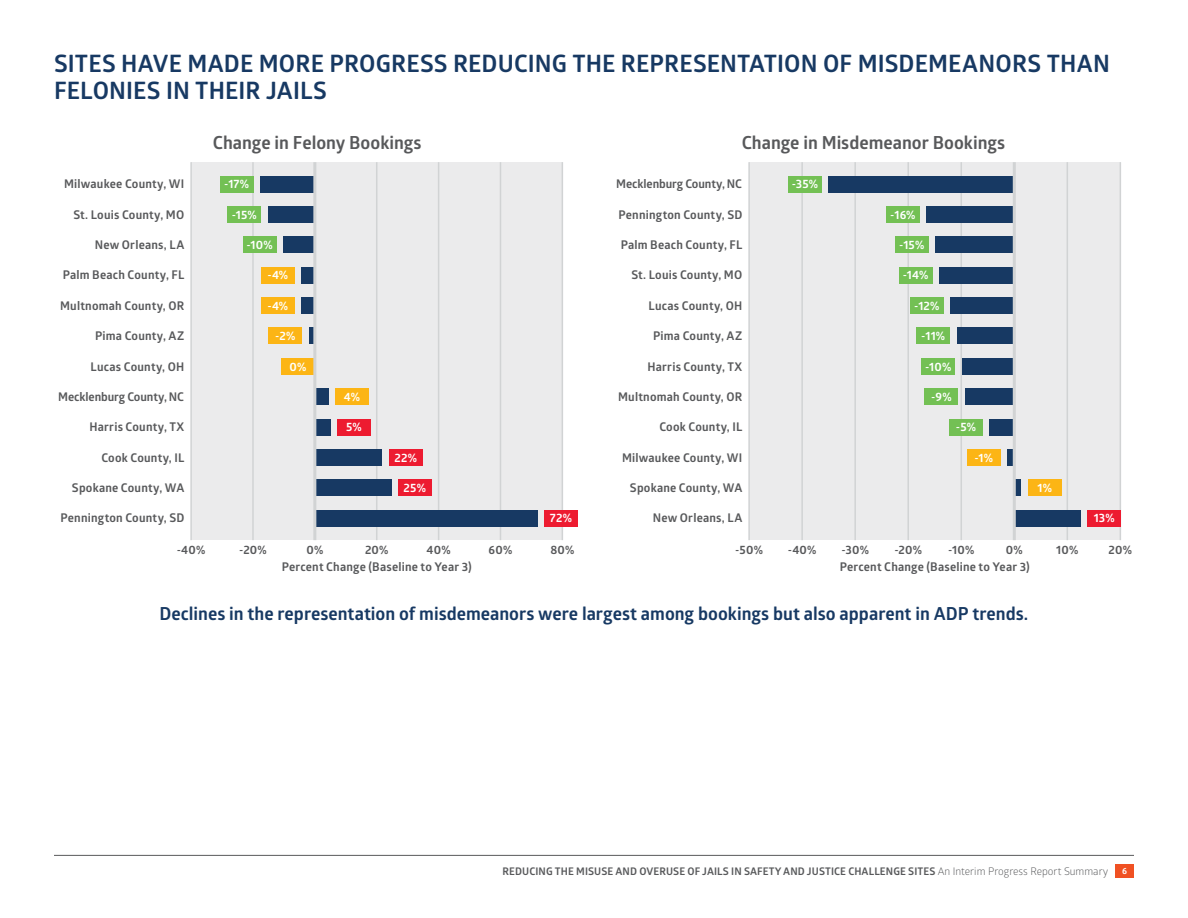
<style>
.page{position:relative;width:1188px;height:918px;background:#fff}
.page>*{position:absolute;margin:0;border:0;box-sizing:border-box;transform-origin:0 0}
.t1{font:700 24px/27px "Glober";letter-spacing:.005em;color:#173963}
.t2{font:700 18px "Glober";color:#173963}
.t3{font:700 18px "Glober";color:#58595b}
.t4{font:700 12px/16.8px "Glober";letter-spacing:.015em;color:#58595b;text-align:center}
.t5{font:700 12px "Glober";letter-spacing:.01em;color:#fff}
.t6{font:700 12px "Glober";letter-spacing:-.01em;color:#58595b}
.t7{font:700 10.5px "Glober";letter-spacing:.01em;color:#58595b}
.t8{font:700 9px "Glober";color:#fff}
.s1{font-weight:400}
</style>
<div class="page">
<div style="left:1116px;top:864px;width:18px;height:14px;background:#f05123"></div>
<hr style="left:54px;top:855px;width:1080px;height:1px;background:#58595b">
<div style="left:191px;top:162px;width:371px;height:378px;background:#ebebec"></div>
<hr style="left:438px;top:162px;width:1px;height:378px;background:#d1d3d4">
<hr style="left:190px;top:162px;width:2px;height:378px;background:#d1d3d4">
<hr style="left:562px;top:162px;width:1px;height:378px;background:#d1d3d4">
<hr style="left:500px;top:162px;width:1px;height:378px;background:#d1d3d4">
<hr style="left:376px;top:162px;width:1px;height:378px;background:#d1d3d4">
<hr style="left:252px;top:162px;width:2px;height:378px;background:#d1d3d4">
<div style="left:260px;top:176px;width:55px;height:17px;background:#173963"></div>
<div style="left:220px;top:176px;width:34px;height:17px;background:#73c054"></div>
<div style="left:268px;top:206px;width:47px;height:17px;background:#173963"></div>
<div style="left:227px;top:206px;width:34px;height:17px;background:#73c054"></div>
<div style="left:315px;top:388px;width:13px;height:17px;background:#173963"></div>
<div style="left:335px;top:388px;width:34px;height:17px;background:#fcb515"></div>
<div style="left:283px;top:236px;width:32px;height:17px;background:#173963"></div>
<div style="left:243px;top:236px;width:33px;height:17px;background:#73c054"></div>
<div style="left:315px;top:449px;width:67px;height:17px;background:#173963"></div>
<div style="left:389px;top:449px;width:34px;height:17px;background:#ed1b30"></div>
<div style="left:315px;top:479px;width:76px;height:17px;background:#173963"></div>
<div style="left:398px;top:479px;width:34px;height:17px;background:#ed1b30"></div>
<div style="left:315px;top:510px;width:222px;height:17px;background:#173963"></div>
<div style="left:544px;top:510px;width:34px;height:17px;background:#ed1b30"></div>
<div style="left:315px;top:419px;width:15px;height:17px;background:#173963"></div>
<div style="left:337px;top:419px;width:34px;height:17px;background:#ed1b30"></div>
<div style="left:301px;top:267px;width:14px;height:17px;background:#173963"></div>
<div style="left:261px;top:267px;width:34px;height:17px;background:#fcb515"></div>
<div style="left:309px;top:328px;width:6px;height:16px;background:#173963"></div>
<div style="left:269px;top:328px;width:33px;height:16px;background:#fcb515"></div>
<div style="left:281px;top:358px;width:34px;height:17px;background:#fcb515"></div>
<div style="left:301px;top:297px;width:14px;height:17px;background:#173963"></div>
<div style="left:261px;top:297px;width:34px;height:17px;background:#fcb515"></div>
<hr style="left:313px;top:162px;width:3px;height:378px;background:#d1d3d4">
<div style="left:749px;top:162px;width:371px;height:378px;background:#ebebec"></div>
<hr style="left:801px;top:162px;width:2px;height:378px;background:#d1d3d4">
<hr style="left:1120px;top:162px;width:1px;height:378px;background:#d1d3d4">
<hr style="left:1067px;top:162px;width:1px;height:378px;background:#d1d3d4">
<hr style="left:961px;top:162px;width:1px;height:378px;background:#d1d3d4">
<hr style="left:854px;top:162px;width:2px;height:378px;background:#d1d3d4">
<hr style="left:748px;top:162px;width:2px;height:378px;background:#d1d3d4">
<hr style="left:907px;top:162px;width:2px;height:378px;background:#d1d3d4">
<div style="left:829px;top:176px;width:185px;height:17px;background:#173963"></div>
<div style="left:788px;top:176px;width:34px;height:17px;background:#73c054"></div>
<div style="left:927px;top:206px;width:87px;height:17px;background:#173963"></div>
<div style="left:886px;top:206px;width:34px;height:17px;background:#73c054"></div>
<div style="left:951px;top:297px;width:63px;height:17px;background:#173963"></div>
<div style="left:910px;top:297px;width:34px;height:17px;background:#73c054"></div>
<div style="left:939px;top:267px;width:75px;height:17px;background:#173963"></div>
<div style="left:899px;top:267px;width:33px;height:17px;background:#73c054"></div>
<div style="left:935px;top:236px;width:79px;height:17px;background:#173963"></div>
<div style="left:895px;top:236px;width:34px;height:17px;background:#73c054"></div>
<svg style="left:1007px;top:449px;width:6px;height:17px"></svg>
<div style="left:967px;top:449px;width:34px;height:17px;background:#fcb515"></div>
<div style="left:1014px;top:479px;width:7px;height:17px;background:#173963"></div>
<div style="left:1028px;top:479px;width:34px;height:17px;background:#fcb515"></div>
<div style="left:1014px;top:510px;width:67px;height:17px;background:#173963"></div>
<div style="left:1087px;top:510px;width:34px;height:17px;background:#ed1b30"></div>
<div style="left:966px;top:388px;width:48px;height:17px;background:#173963"></div>
<div style="left:925px;top:388px;width:33px;height:17px;background:#73c054"></div>
<div style="left:962px;top:358px;width:52px;height:17px;background:#173963"></div>
<div style="left:921px;top:358px;width:34px;height:17px;background:#73c054"></div>
<div style="left:990px;top:419px;width:24px;height:17px;background:#173963"></div>
<div style="left:949px;top:419px;width:34px;height:17px;background:#73c054"></div>
<div style="left:957px;top:328px;width:57px;height:16px;background:#173963"></div>
<div style="left:916px;top:328px;width:34px;height:16px;background:#73c054"></div>
<hr style="left:1013px;top:162px;width:3px;height:378px;background:#d1d3d4">
<h1 class="t1" style="left:54px;top:50px;width:1057px">SITES HAVE MADE MORE PROGRESS REDUCING THE REPRESENTATION OF MISDEMEANORS THAN<br>FELONIES IN THEIR JAILS</h1>
<h2 class="t3" style="left:213px;top:130px;width:210px">Change in Felony Bookings</h2>
<h2 class="t3" style="left:742px;top:130px;width:265px">Change in Misdemeanor Bookings</h2>
<p class="t4" style="left:64px;top:175px;width:122px">Milwaukee County, WI</p>
<p class="t5" style="left:224px;top:176px;width:26px">-17%</p>
<p class="t4" style="left:73px;top:206px;width:112px">St. Louis County, MO</p>
<p class="t5" style="left:232px;top:206px;width:27px">-15%</p>
<p class="t6" style="left:616px;top:176px;width:127px">Mecklenburg County, NC</p>
<p class="t5" style="left:792px;top:176px;width:28px">-35%</p>
<p class="t4" style="left:618px;top:206px;width:125px">Pennington County, SD</p>
<p class="t5" style="left:890px;top:206px;width:27px">-16%</p>
<p class="t4" style="left:95px;top:236px;width:91px">New Orleans, LA</p>
<p class="t5" style="left:246px;top:236px;width:28px">-10%</p>
<p class="t4" style="left:621px;top:236px;width:123px">Palm Beach County, FL</p>
<p class="t5" style="left:899px;top:236px;width:27px">-15%</p>
<p class="t4" style="left:63px;top:266px;width:123px">Palm Beach County, FL</p>
<p class="t5" style="left:267px;top:267px;width:22px">-4%</p>
<p class="t4" style="left:631px;top:267px;width:112px">St. Louis County, MO</p>
<p class="t5" style="left:903px;top:267px;width:27px">-14%</p>
<p class="t4" style="left:60px;top:297px;width:126px">Multnomah County, OR</p>
<p class="t5" style="left:267px;top:297px;width:22px">-4%</p>
<p class="t4" style="left:649px;top:297px;width:95px">Lucas County, OH</p>
<p class="t5" style="left:914px;top:297px;width:27px">-12%</p>
<p class="t4" style="left:95px;top:327px;width:91px">Pima County, AZ</p>
<p class="t5" style="left:275px;top:327px;width:22px">-2%</p>
<p class="t4" style="left:91px;top:358px;width:95px">Lucas County, OH</p>
<p class="t5" style="left:290px;top:358px;width:18px">0%</p>
<p class="t4" style="left:653px;top:327px;width:91px">Pima County, AZ</p>
<p class="t5" style="left:921px;top:327px;width:25px">-11%</p>
<p class="t4" style="left:647px;top:358px;width:96px">Harris County, TX</p>
<p class="t5" style="left:925px;top:358px;width:28px">-10%</p>
<p class="t6" style="left:58px;top:388px;width:127px">Mecklenburg County, NC</p>
<p class="t5" style="left:344px;top:388px;width:18px">4%</p>
<p class="t4" style="left:618px;top:388px;width:126px">Multnomah County, OR</p>
<p class="t5" style="left:931px;top:388px;width:22px">-9%</p>
<p class="t4" style="left:89px;top:418px;width:96px">Harris County, TX</p>
<p class="t5" style="left:346px;top:419px;width:17px">5%</p>
<p class="t4" style="left:659px;top:418px;width:84px">Cook County, IL</p>
<p class="t5" style="left:956px;top:419px;width:22px">-5%</p>
<p class="t4" style="left:101px;top:449px;width:84px">Cook County, IL</p>
<p class="t5" style="left:394px;top:449px;width:24px">22%</p>
<p class="t4" style="left:72px;top:479px;width:114px">Spokane County, WA</p>
<p class="t5" style="left:404px;top:479px;width:24px">25%</p>
<p class="t4" style="left:60px;top:510px;width:125px">Pennington County, SD</p>
<p class="t5" style="left:550px;top:510px;width:24px">72%</p>
<p class="t4" style="left:622px;top:449px;width:122px">Milwaukee County, WI</p>
<p class="t5" style="left:974px;top:449px;width:20px">-1%</p>
<p class="t4" style="left:630px;top:479px;width:114px">Spokane County, WA</p>
<p class="t5" style="left:1038px;top:479px;width:16px">1%</p>
<p class="t4" style="left:653px;top:510px;width:91px">New Orleans, LA</p>
<p class="t5" style="left:1094px;top:510px;width:22px">13%</p>
<p class="t4" style="left:177px;top:541px;width:30px">-40%</p>
<p class="t4" style="left:239px;top:541px;width:29px">-20%</p>
<p class="t4" style="left:282px;top:541px;width:192px">20%<br>Percent Change (Baseline to Year 3)</p>
<p class="t4" style="left:306px;top:541px;width:18px">0%</p>
<p class="t4" style="left:427px;top:541px;width:26px">40%</p>
<p class="t4" style="left:489px;top:541px;width:25px">60%</p>
<p class="t4" style="left:550px;top:541px;width:26px">80%</p>
<p class="t4" style="left:735px;top:541px;width:29px">-50%</p>
<p class="t4" style="left:788px;top:541px;width:30px">-40%</p>
<p class="t4" style="left:841px;top:541px;width:29px">-30%</p>
<p class="t4" style="left:894px;top:541px;width:29px">-20%</p>
<p class="t4" style="left:948px;top:541px;width:28px">-10%</p>
<p class="t4" style="left:1006px;top:541px;width:18px">0%</p>
<p class="t4" style="left:1056px;top:541px;width:24px">10%</p>
<p class="t4" style="left:1109px;top:541px;width:25px">20%</p>
<p class="t4" style="left:840px;top:558px;width:192px">Percent Change (Baseline to Year 3)</p>
<h2 class="t2" style="left:160px;top:601px;width:870px">Declines in the representation of misdemeanors were largest among bookings but also apparent in ADP trends.</h2>
<p class="t7" style="left:503px;top:864px;width:607px">REDUCING THE MISUSE AND OVERUSE OF JAILS IN SAFETY AND JUSTICE CHALLENGE SITES <span class="s1">An Interim Progress Report Summary</span></p>
<p class="t8" style="left:1122px;top:865px;width:6px">6</p>
</div>
